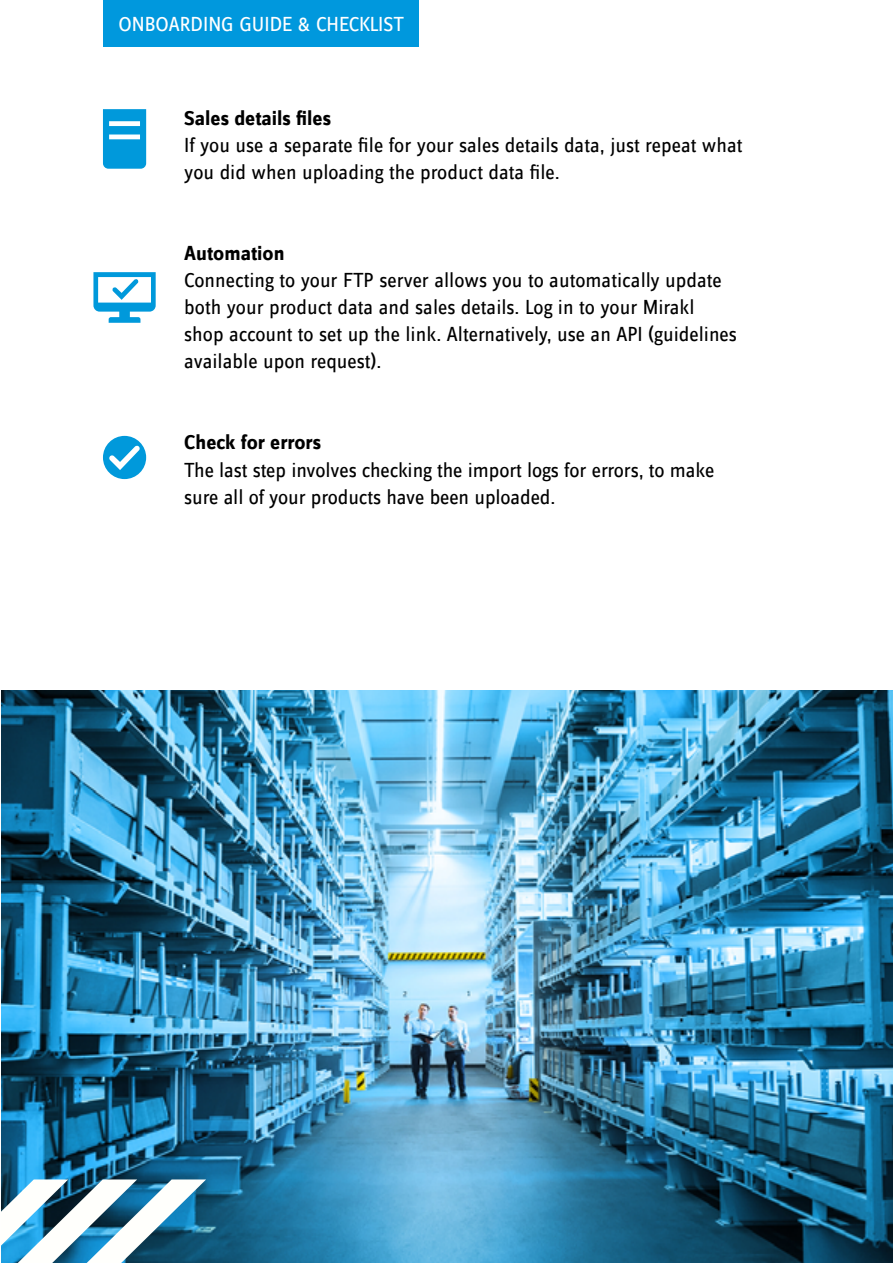
<style>
.page{position:relative;width:893px;height:1263px;background:#fff}
.page>*{position:absolute;margin:0;border:0;box-sizing:border-box;transform-origin:0 0}
.t1{font:21px/27px "Zine INT Sans Dis";color:#000}
.t2{font:700 21px "Zine INT Sans Dis";color:#000}
.t3{font:21px "Zine INT Sans Dis";color:#fff}
</style>
<div class="page">
<img style="left:1px;top:690px;width:892px;height:573px">
<svg style="left:1px;top:1179px;width:205px;height:84px"></svg>
<svg style="left:103px;top:109px;width:43px;height:60px;background:#20a5df"></svg>
<svg style="left:93px;top:272px;width:63px;height:51px"></svg>
<svg style="left:103px;top:436px;width:43px;height:43px"></svg>
<div style="left:103px;top:0;width:316px;height:46px;background:#0098dd"></div>
<p class="t3" style="left:118px;top:12px;width:287px">ONBOARDING GUIDE &amp; CHECKLIST</p>
<p class="t2" style="left:184px;top:106px;width:148px">Sales details files</p>
<p class="t1" style="left:184px;top:132px;width:560px">If you use a separate file for your sales details data, just repeat what you did when uploading the product data file.</p>
<p class="t2" style="left:184px;top:241px;width:102px">Automation</p>
<p class="t1" style="left:184px;top:267px;width:554px">Connecting to your FTP server allows you to automatically update both your product data and sales details. Log in to your Mirakl shop account to set up the link. Alternatively, use an API (guidelines available upon request).</p>
<p class="t2" style="left:184px;top:430px;width:138px">Check for errors</p>
<p class="t1" style="left:184px;top:456px;width:532px">The last step involves checking the import logs for errors, to make sure all of your products have been uploaded.</p>
</div>
